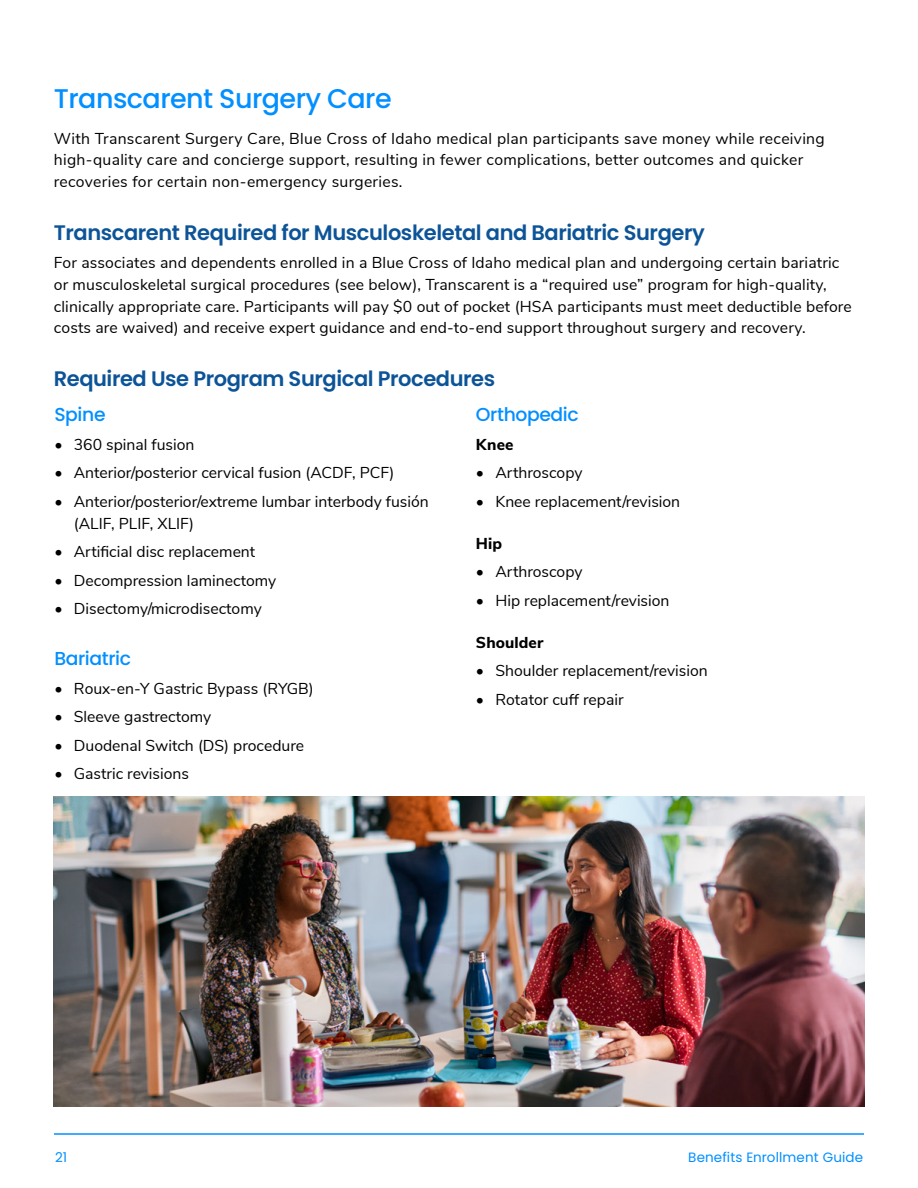
<style>
.page{position:relative;width:918px;height:1188px;background:#fff}
.page>*{position:absolute;margin:0;border:0;box-sizing:border-box;transform-origin:0 0}
.Subhead_1{font:500 27px "Poppins";letter-spacing:-.02em;color:#028fff}
.Subhead_2{font:600 21px "Poppins";letter-spacing:-.02em;color:#0c5497}
.Subhead_3{font:500 18.75px "Poppins";letter-spacing:-.02em;color:#028fff}
.Body_Copy{font:15.75px/21.8px "Nunito Sans";letter-spacing:.01em;color:#000}
.Body_Copy-2{font:800 15.75px "Nunito Sans";letter-spacing:.005em;color:#000}
.t1{font:13.5px "Poppins";letter-spacing:.01em;color:#028fff}
</style>
<div class="page">
<hr style="left:54px;top:1133px;width:810px;height:2px;background:#028fff">
<img style="left:54px;top:797px;width:810px;height:309px">
<p class="Subhead_1" style="left:54px;top:83px;width:340px">Transcarent Surgery Care</p>
<p class="Body_Copy" style="left:54px;top:126px;width:773px">With Transcarent Surgery Care, Blue Cross of Idaho medical plan participants save money while receiving high-quality care and concierge support, resulting in fewer complications, better outcomes and quicker recoveries for certain non-emergency surgeries.</p>
<p class="Subhead_2" style="left:54px;top:220px;width:653px">Transcarent Required for Musculoskeletal and Bariatric Surgery</p>
<p class="Body_Copy" style="left:54px;top:251px;width:800px">For associates and dependents enrolled in a Blue Cross of Idaho medical plan and undergoing certain bariatric or musculoskeletal surgical procedures (see below), Transcarent is a “required use” program for high-quality, clinically appropriate care. Participants will pay $0 out of pocket (HSA participants must meet deductible before costs are waived) and receive expert guidance and end-to-end support throughout surgery and recovery.</p>
<p class="Subhead_2" style="left:54px;top:366px;width:443px">Required Use Program Surgical Procedures</p>
<p class="Subhead_3" style="left:54px;top:404px;width:53px">Spine</p>
<p class="Body_Copy" style="left:54px;top:433px;width:142px">• 360 spinal fusion</p>
<p class="Body_Copy" style="left:54px;top:461px;width:342px">• Anterior/posterior cervical fusion (ACDF, PCF)</p>
<p class="Body_Copy" style="left:74px;top:490px;width:356px;text-indent:-20px">• Anterior/posterior/extreme lumbar interbody fusión (ALIF, PLIF, XLIF)</p>
<p class="Body_Copy" style="left:54px;top:540px;width:202px">• Artificial disc replacement</p>
<p class="Body_Copy" style="left:54px;top:568px;width:224px">• Decompression laminectomy</p>
<p class="Body_Copy" style="left:54px;top:597px;width:209px">• Disectomy/microdisectomy</p>
<p class="Subhead_3" style="left:54px;top:648px;width:78px">Bariatric</p>
<p class="Body_Copy" style="left:54px;top:676px;width:261px">• Roux-en-Y Gastric Bypass (RYGB)</p>
<p class="Body_Copy" style="left:54px;top:705px;width:159px">• Sleeve gastrectomy</p>
<p class="Body_Copy" style="left:54px;top:733px;width:251px">• Duodenal Switch (DS) procedure</p>
<p class="Body_Copy" style="left:54px;top:762px;width:136px">• Gastric revisions</p>
<p class="Subhead_3" style="left:476px;top:404px;width:104px">Orthopedic</p>
<p class="Body_Copy-2" style="left:476px;top:433px;width:39px">Knee</p>
<p class="Body_Copy" style="left:476px;top:461px;width:108px">• Arthroscopy</p>
<p class="Body_Copy" style="left:476px;top:490px;width:206px">• Knee replacement/revision</p>
<p class="Body_Copy-2" style="left:476px;top:532px;width:28px">Hip</p>
<p class="Body_Copy" style="left:476px;top:560px;width:108px">• Arthroscopy</p>
<p class="Body_Copy" style="left:476px;top:589px;width:195px">• Hip replacement/revision</p>
<p class="Body_Copy-2" style="left:476px;top:631px;width:69px">Shoulder</p>
<p class="Body_Copy" style="left:476px;top:659px;width:233px">• Shoulder replacement/revision</p>
<p class="Body_Copy" style="left:476px;top:688px;width:149px">• Rotator cuff repair</p>
<p class="t1" style="left:55px;top:1149px;width:14px">21</p>
<p class="t1" style="left:688px;top:1149px;width:176px">Benefits Enrollment Guide</p>
</div>
